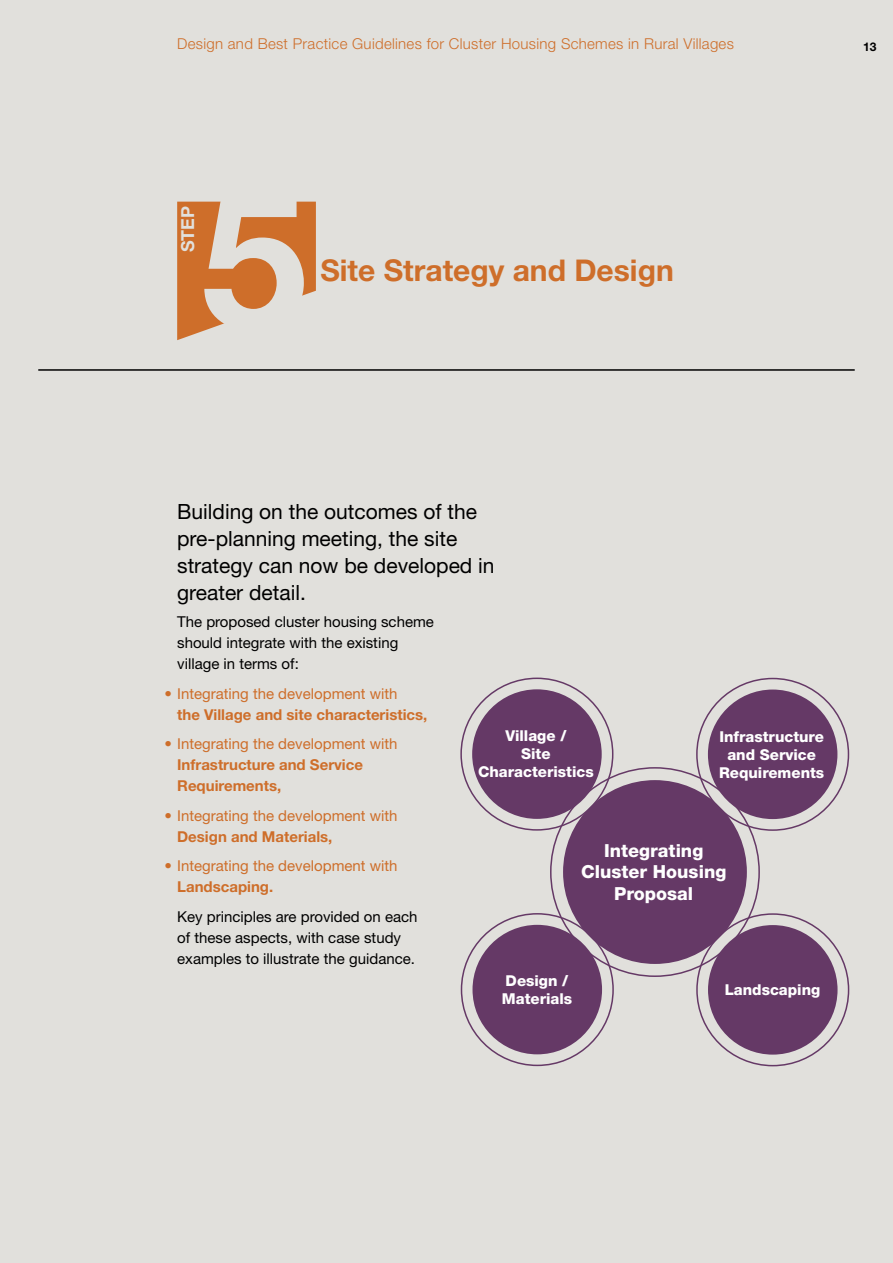
<style>
.page{position:relative;width:893px;height:1263px;background:#e1e0dc}
.page>*{position:absolute;margin:0;border:0;box-sizing:border-box;transform-origin:0 0}
.t1{font:700 191.4px "Helvetica Neue LT Std";color:#e1e0dc}
.t2{font:700 30px "Helvetica Neue LT Std";color:#ce6e2a}
.t3{font:21px/27px "Helvetica Neue LT Std";color:#000}
.t4{font:800 18px/21.6px "Helvetica Neue LT Std";color:#fff;text-align:center}
.t5{font:700 18px "Helvetica Neue LT Std";color:#e1e0dc}
.t6{font:15px/21px "Helvetica Neue LT Std";color:#000}
.t7{font:15px "Helvetica Neue LT Std";color:#ce6e2a}
.t8{font:700 15px/21px "Helvetica Neue LT Std";color:#ce6e2a}
.t9{font:800 15px/18px "Helvetica Neue LT Std";color:#fff;text-align:center}
.t10{font:300 15px "Helvetica Neue LT Std";letter-spacing:.02em;color:#ce6e2a}
.t11{font:700 12px "Helvetica Neue LT Std";color:#000}
</style>
<div class="page">
<hr style="left:38px;top:369px;width:817px;height:2px;background:#000">
<div style="left:708px;top:689px;width:129px;height:130px;background:#653966;border-radius:50%"></div>
<div style="left:708px;top:925px;width:129px;height:129px;background:#653966;border-radius:50%"></div>
<div style="left:472px;top:689px;width:130px;height:130px;background:#653966;border-radius:50%"></div>
<div style="left:472px;top:925px;width:130px;height:129px;background:#653966;border-radius:50%"></div>
<div style="left:563px;top:780px;width:184px;height:184px;background:#653966;border-radius:50%"></div>
<svg style="left:177px;top:202px;width:139px;height:138px"></svg>
<p class="t10" style="left:177px;top:34px;width:558px">Design and Best Practice Guidelines for Cluster Housing Schemes in Rural Villages</p>
<p class="t5" style="left:177px;top:252px;width:48px;rotate:-90deg">STEP</p>
<h1 class="t1" style="left:201px;top:142px;width:108px">5</h1>
<h2 class="t2" style="left:320px;top:252px;width:355px">Site Strategy and Design</h2>
<p class="t11" style="left:863px;top:39px;width:15px">13</p>
<h3 class="t3" style="left:177px;top:498px;width:319px">Building on the outcomes of the pre-planning meeting, the site strategy can now be developed in greater detail.</h3>
<p class="t6" style="left:177px;top:611px;width:258px">The proposed cluster housing scheme should integrate with the existing village in terms of:</p>
<p class="t7" style="left:164px;top:684px;width:235px">• Integrating the development with</p>
<p class="t8" style="left:177px;top:704px;width:252px">the Village and site characteristics,</p>
<p class="t7" style="left:164px;top:735px;width:235px">• Integrating the development with</p>
<p class="t8" style="left:177px;top:754px;width:187px">Infrastructure and Service<br>Requirements,</p>
<p class="t7" style="left:164px;top:806px;width:235px">• Integrating the development with</p>
<p class="t8" style="left:177px;top:826px;width:157px">Design and Materials,</p>
<p class="t7" style="left:164px;top:857px;width:235px">• Integrating the development with</p>
<p class="t8" style="left:177px;top:876px;width:98px">Landscaping.</p>
<p class="t6" style="left:177px;top:906px;width:242px">Key principles are provided on each of these aspects, with case study examples to illustrate the guidance.</p>
<p class="t9" style="left:478px;top:727px;width:117px">Village /<br>Site<br>Characteristics</p>
<p class="t9" style="left:719px;top:727px;width:107px">Infrastructure and Service<br>Requirements</p>
<p class="t4" style="left:581px;top:839px;width:147px">Integrating<br>Cluster Housing<br>Proposal</p>
<p class="t9" style="left:502px;top:971px;width:72px;text-align:left">Design /<br>Materials</p>
<p class="t9" style="left:725px;top:981px;width:97px">Landscaping</p>
</div>
